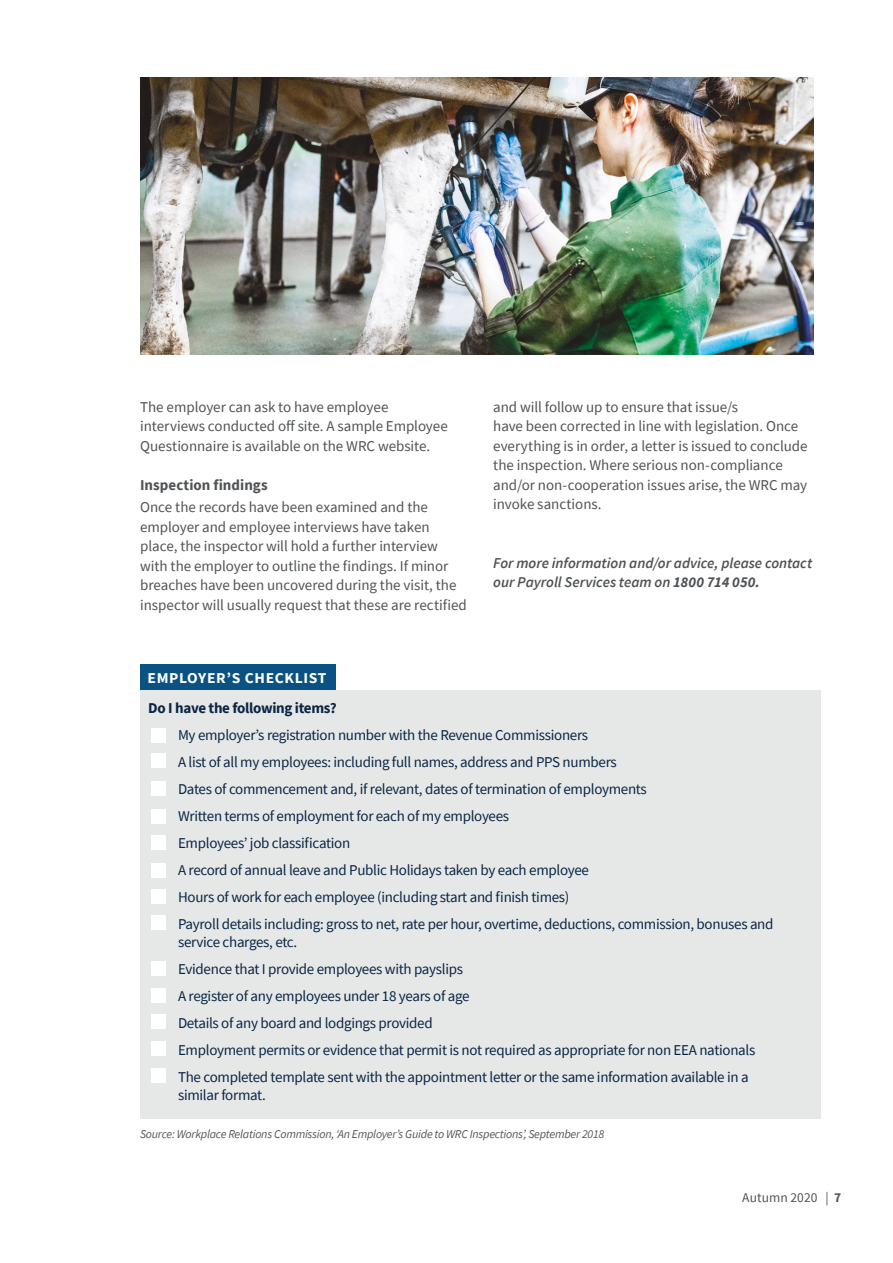
<style>
.page{position:relative;width:893px;height:1263px;background:#fff}
.page>*{position:absolute;margin:0;border:0;box-sizing:border-box;transform-origin:0 0}
.t1{font:15px/18px "Source Sans Pro";letter-spacing:-.02em;color:#0b2544}
.t2{font:15px/19.5px "Source Sans Pro";letter-spacing:-.005em;color:#505355}
.t3{font:italic 600 15px/19.5px "Source Sans Pro";letter-spacing:-.005em;color:#505355}
.t4{font:700 15px "Source Sans Pro";letter-spacing:-.02em;color:#0b2544}
.t5{font:700 15px "Source Sans Pro";letter-spacing:.04em;color:#fff;scale:1.04 1}
.t6{font:700 15px "Source Sans Pro";color:#505355}
.t7{font:13.5px "Source Sans Pro";letter-spacing:.005em;color:#505355}
.t8{font:italic 12px "Source Sans Pro";letter-spacing:-.02em;color:#57585a}
.s1{font-weight:700}
</style>
<div class="page">
<img style="left:140px;top:77px;width:673px;height:278px">
<div style="left:140px;top:690px;width:681px;height:428px;background:#e5e8e7"></div>
<div style="left:140px;top:664px;width:195px;height:26px;background:#0a5282"></div>
<div style="left:151px;top:728px;width:15px;height:14px;background:#fff"></div>
<div style="left:151px;top:754px;width:15px;height:14px;background:#fff"></div>
<div style="left:151px;top:781px;width:15px;height:14px;background:#fff"></div>
<div style="left:151px;top:809px;width:15px;height:14px;background:#fff"></div>
<div style="left:151px;top:836px;width:15px;height:14px;background:#fff"></div>
<div style="left:151px;top:863px;width:15px;height:14px;background:#fff"></div>
<div style="left:151px;top:890px;width:15px;height:14px;background:#fff"></div>
<div style="left:151px;top:915px;width:15px;height:14px;background:#fff"></div>
<div style="left:151px;top:961px;width:15px;height:14px;background:#fff"></div>
<div style="left:151px;top:988px;width:15px;height:14px;background:#fff"></div>
<div style="left:151px;top:1014px;width:15px;height:14px;background:#fff"></div>
<div style="left:151px;top:1041px;width:15px;height:14px;background:#fff"></div>
<div style="left:151px;top:1068px;width:15px;height:15px;background:#fff"></div>
<p class="t2" style="left:140px;top:397px;width:309px">The employer can ask to have employee interviews conducted off site. A sample Employee<br>Questionnaire is available on the WRC website.</p>
<p class="t6" style="left:140px;top:475px;width:129px">Inspection findings</p>
<p class="t2" style="left:140px;top:497px;width:328px">Once the records have been examined and the employer and employee interviews have taken place, the inspector will hold a further interview with the employer to outline the findings. If minor breaches have been uncovered during the visit, the inspector will usually request that these are rectified</p>
<p class="t5" style="left:148px;top:667px;width:173px">EMPLOYER’S CHECKLIST</p>
<p class="t4" style="left:148px;top:698px;width:190px">Do I have the following items?</p>
<p class="t2" style="left:493px;top:397px;width:246px">and will follow up to ensure that issue/s</p>
<p class="t2" style="left:493px;top:416px;width:316px">have been corrected in line with legislation. Once everything is in order, a letter is issued to conclude the inspection. Where serious non-compliance and/or non-cooperation issues arise, the WRC may invoke sanctions.</p>
<p class="t3" style="left:493px;top:553px;width:320px">For more information and/or advice, please contact our Payroll Services team on <span class="s1">1800 714 050.</span></p>
<p class="t1" style="left:178px;top:725px;width:412px">My employer’s registration number with the Revenue Commissioners</p>
<p class="t1" style="left:178px;top:752px;width:440px">A list of all my employees: including full names, address and PPS numbers</p>
<p class="t1" style="left:178px;top:779px;width:470px">Dates of commencement and, if relevant, dates of termination of employments</p>
<p class="t1" style="left:178px;top:806px;width:333px">Written terms of employment for each of my employees</p>
<p class="t1" style="left:178px;top:833px;width:174px">Employees’ job classification</p>
<p class="t1" style="left:178px;top:860px;width:412px">A record of annual leave and Public Holidays taken by each employee</p>
<p class="t1" style="left:178px;top:887px;width:393px">Hours of work for each employee (including start and finish times)</p>
<p class="t1" style="left:178px;top:914px;width:597px">Payroll details including: gross to net, rate per hour, overtime, deductions, commission, bonuses and service charges, etc.</p>
<p class="t1" style="left:178px;top:959px;width:287px">Evidence that I provide employees with payslips</p>
<p class="t1" style="left:178px;top:986px;width:293px">A register of any employees under 18 years of age</p>
<p class="t1" style="left:178px;top:1013px;width:256px">Details of any board and lodgings provided</p>
<p class="t1" style="left:178px;top:1040px;width:579px">Employment permits or evidence that permit is not required as appropriate for non EEA nationals</p>
<p class="t1" style="left:178px;top:1067px;width:572px">The completed template sent with the appointment letter or the same information available in a similar format.</p>
<p class="t8" style="left:140px;top:1126px;width:466px">Source: Workplace Relations Commission, ‘An Employer’s Guide to WRC Inspections’, September 2018</p>
<p class="t7" style="left:742px;top:1188px;width:101px">Autumn 2020 | <span class="s1">7</span></p>
</div>
